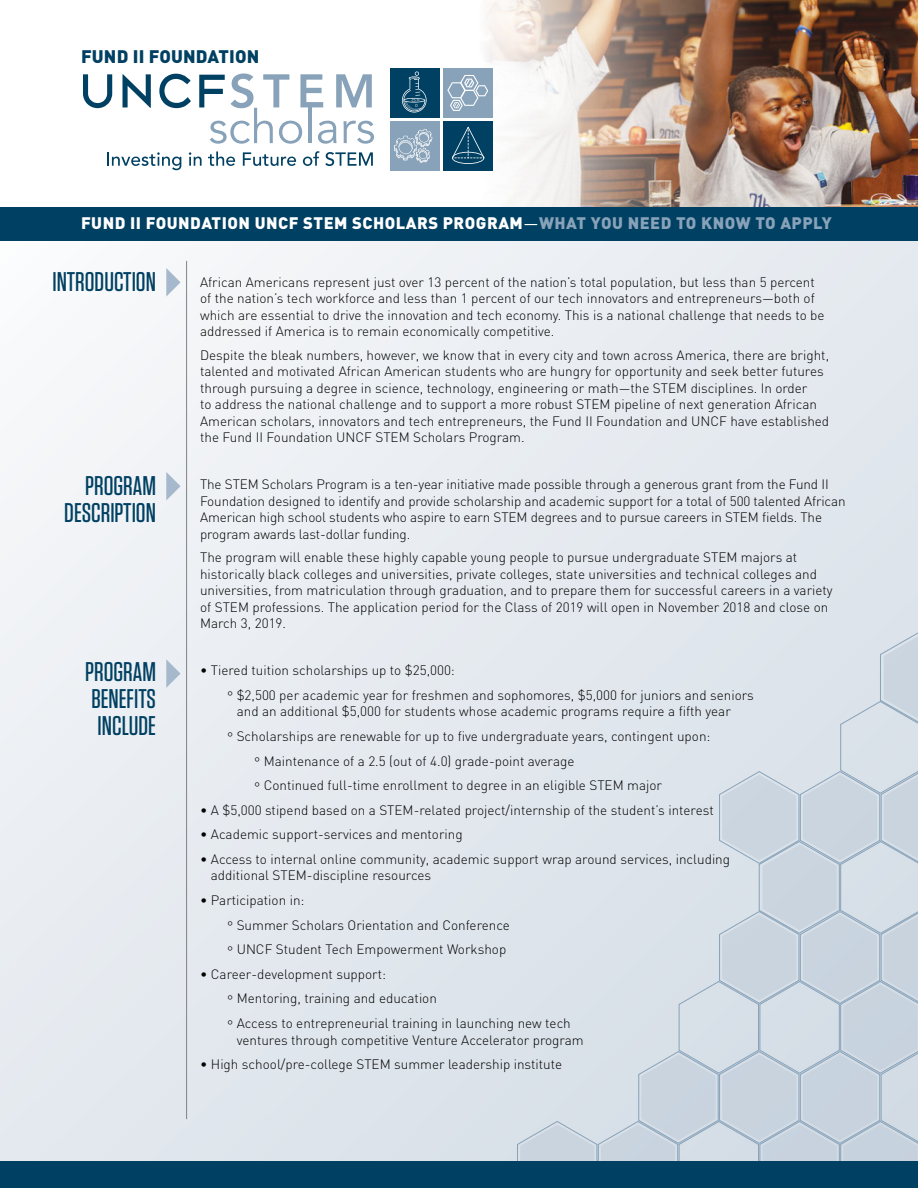
<style>
.page{position:relative;width:918px;height:1188px;background:#fff}
.page>*{position:absolute;margin:0;border:0;box-sizing:border-box;transform-origin:0 0}
.t1{font:500 27px/27px "Tungsten";color:#004062;text-align:right}
.t2{font:900 18px "DIN";letter-spacing:.01em;color:#004062}
.t3{font:900 16.5px "DIN";letter-spacing:.03em;color:#fff}
.t4{font:300 13.5px/16.5px "DIN";color:#000}
.s1{font-weight:400}
.s2{color:#88a2b9}
</style>
<div class="page">
<div style="left:0;top:224px;width:918px;height:964px;background:linear-gradient(to right,#edf0f4,#e0e6ec)"></div>
<img style="left:485px;top:0;width:433px;height:207px">
<svg style="left:517px;top:631px;width:401px;height:530px;background:#d4dde6"></svg>
<div style="left:0;top:1161px;width:918px;height:27px;background:#004062"></div>
<div style="left:0;top:207px;width:918px;height:33px;background:#004062"></div>
<hr style="left:186px;top:261px;width:1px;height:858px;background:#808285">
<svg style="left:107px;top:152px;width:74px;height:18px"></svg>
<svg style="left:189px;top:152px;width:13px;height:14px"></svg>
<svg style="left:208px;top:152px;width:27px;height:14px"></svg>
<svg style="left:243px;top:152px;width:53px;height:14px"></svg>
<svg style="left:303px;top:151px;width:16px;height:15px"></svg>
<svg style="left:325px;top:152px;width:48px;height:14px"></svg>
<svg style="left:123px;top:74px;width:28px;height:34px"></svg>
<svg style="left:199px;top:73px;width:175px;height:71px"></svg>
<svg style="left:83px;top:74px;width:29px;height:34px"></svg>
<svg style="left:159px;top:74px;width:32px;height:34px"></svg>
<div style="left:390px;top:68px;width:50px;height:50px;background:#004062"></div>
<div style="left:443px;top:68px;width:50px;height:50px;background:#88a2b9"></div>
<div style="left:390px;top:121px;width:50px;height:50px;background:#88a2b9"></div>
<div style="left:443px;top:121px;width:50px;height:50px;background:#004062"></div>
<svg style="left:452px;top:127px;width:32px;height:37px"></svg>
<svg style="left:394px;top:129px;width:38px;height:34px"></svg>
<svg style="left:402px;top:72px;width:25px;height:41px"></svg>
<svg style="left:447px;top:75px;width:41px;height:36px"></svg>
<svg style="left:166px;top:268px;width:15px;height:29px"></svg>
<svg style="left:166px;top:472px;width:15px;height:28px"></svg>
<svg style="left:166px;top:659px;width:15px;height:29px"></svg>
<h2 class="t2" style="left:81px;top:45px;width:180px">FUND II FOUNDATION</h2>
<p class="t3" style="left:81px;top:212px;width:752px">FUND II FOUNDATION UNCF STEM SCHOLARS PROGRAM<span class="s1">—</span><span class="s2">WHAT YOU NEED TO KNOW TO APPLY</span></p>
<h1 class="t1" style="left:52px;top:269px;width:105px">INTRODUCTION</h1>
<h1 class="t1" style="left:64px;top:473px;width:93px">PROGRAM<br>DESCRIPTION</h1>
<h1 class="t1" style="left:85px;top:658px;width:72px;text-align:justify">PROGRAM BENEFITS INCLUDE</h1>
<p class="t4" style="left:200px;top:273px;width:626px">African Americans represent just over 13 percent of the nation’s total population, but less than 5 percent of the nation’s tech workforce and less than 1 percent of our tech innovators and entrepreneurs—both of which are essential to drive the innovation and tech economy. This is a national challenge that needs to be addressed if America is to remain economically competitive.</p>
<p class="t4" style="left:200px;top:346px;width:631px">Despite the bleak numbers, however, we know that in every city and town across America, there are bright, talented and motivated African American students who are hungry for opportunity and seek better futures through pursuing a degree in science, technology, engineering or math—the STEM disciplines. In order<br>to address the national challenge and to support a more robust STEM pipeline of next generation African American scholars, innovators and tech entrepreneurs, the Fund II Foundation and UNCF have established the Fund II Foundation UNCF STEM Scholars Program.</p>
<p class="t4" style="left:200px;top:476px;width:647px">The STEM Scholars Program is a ten-year initiative made possible through a generous grant from the Fund II Foundation designed to identify and provide scholarship and academic support for a total of 500 talented African American high school students who aspire to earn STEM degrees and to pursue careers in STEM fields. The program awards last-dollar funding.</p>
<p class="t4" style="left:200px;top:549px;width:634px">The program will enable these highly capable young people to pursue undergraduate STEM majors at historically black colleges and universities, private colleges, state universities and technical colleges and universities, from matriculation through graduation, and to prepare them for successful careers in a variety of STEM professions. The application period for the Class of 2019 will open in November 2018 and close on March 3, 2019.</p>
<p class="t4" style="left:227px;top:658px;width:528px;line-height:24.6px;text-indent:-27px">• Tiered tuition scholarships up to $25,000:<br>° $2,500 per academic year for freshmen and sophomores, $5,000 for juniors and seniors</p>
<p class="t4" style="left:237px;top:703px;width:496px">and an additional $5,000 for students whose academic programs require a fifth year</p>
<p class="t4" style="left:227px;top:727px;width:485px">° Scholarships are renewable for up to five undergraduate years, contingent upon:</p>
<p class="t4" style="left:254px;top:752px;width:322px">° Maintenance of a 2.5 (out of 4.0) grade-point average</p>
<p class="t4" style="left:254px;top:777px;width:409px">° Continued full-time enrollment to degree in an eligible STEM major</p>
<p class="t4" style="left:200px;top:801px;width:515px">• A $5,000 stipend based on a STEM-related project/internship of the student’s interest</p>
<p class="t4" style="left:200px;top:826px;width:264px">• Academic support-services and mentoring</p>
<p class="t4" style="left:211px;top:850px;width:521px;text-indent:-11px">• Access to internal online community, academic support wrap around services, including additional STEM-discipline resources</p>
<p class="t4" style="left:227px;top:887px;width:284px;line-height:24.6px;text-indent:-27px">• Participation in:<br>° Summer Scholars Orientation and Conference ° UNCF Student Tech Empowerment Workshop</p>
<p class="t4" style="left:227px;top:961px;width:345px;line-height:24.6px;text-indent:-27px">• Career-development support:<br>° Mentoring, training and education<br>° Access to entrepreneurial training in launching new tech</p>
<p class="t4" style="left:237px;top:1031px;width:349px">ventures through competitive Venture Accelerator program</p>
<p class="t4" style="left:200px;top:1056px;width:364px">• High school/pre-college STEM summer leadership institute</p>
</div>
